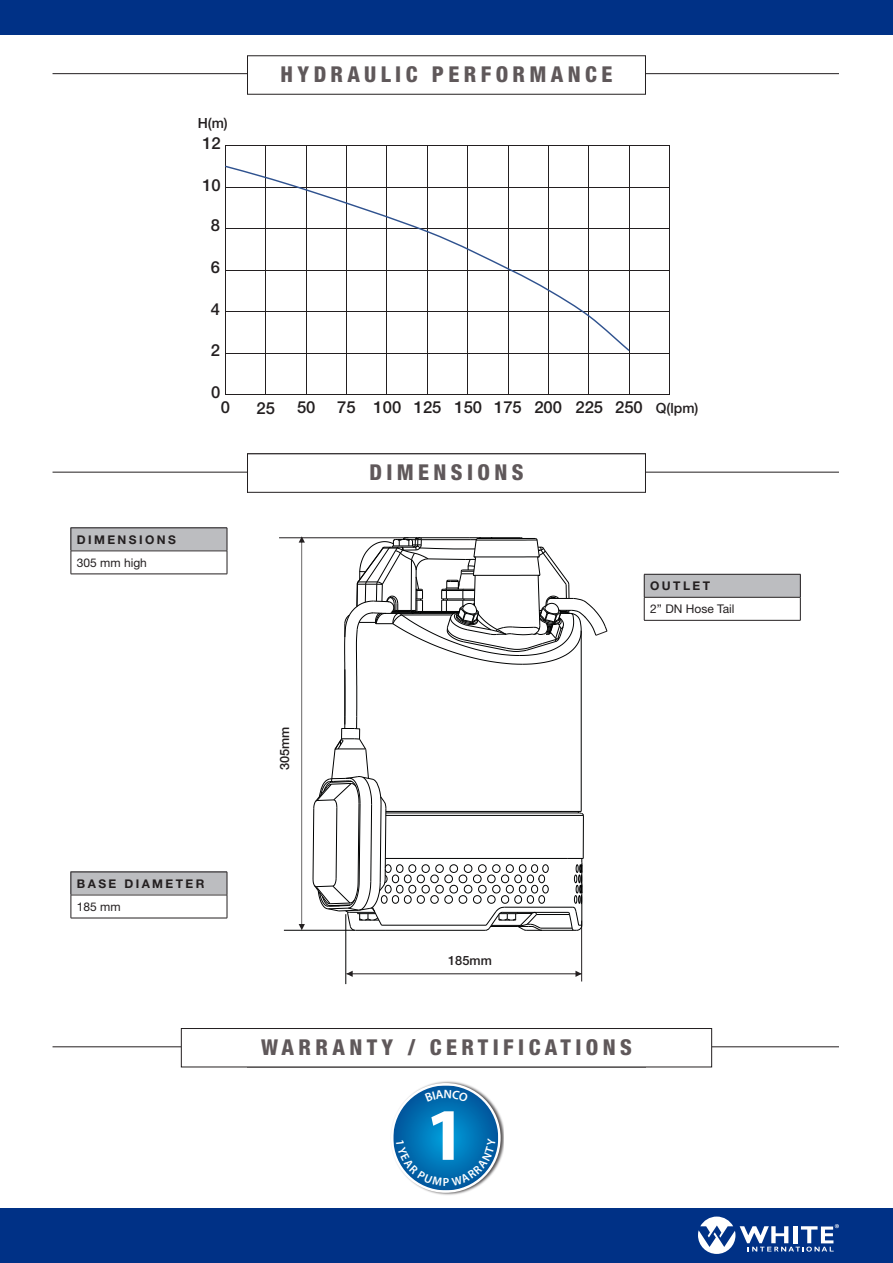
<style>
.page{position:relative;width:893px;height:1263px;background:#fff}
.page>*{position:absolute;margin:0;border:0;box-sizing:border-box;transform-origin:0 0}
.t1{font:700 74.7px "Myriad Pro";color:#fff}
.Page_Section_Header{font:800 condensed 21.9px "Helvetica Neue LT Std";letter-spacing:.2em;color:#5f585a}
.Page_Section_Header-2{font:italic 600 21.9px "Adobe Caslon Pro";letter-spacing:.215em;color:#5f585a}
.t2{font:500 16.65px "Helvetica Neue LT Std";color:#231f20}
.t3{font:500 13.95px "Helvetica Neue LT Std";color:#231f20}
.t4{font:500 12.75px "Helvetica Neue LT Std";color:#231f20}
.Bottom_Column_Header{font:700 12px "Helvetica Neue LT Std";letter-spacing:.2em;color:#231f20}
.Bottom_Column_Header-2{font:12px "Helvetica Neue LT Std";color:#231f20}
.t5{font:600 11.7px "Myriad Pro";color:#fff}
</style>
<div class="page">
<div style="left:0;top:0;width:893px;height:34px;background:#003186"></div>
<div style="left:0;top:1209px;width:893px;height:54px;background:#003186"></div>
<svg style="left:698px;top:1216px;width:141px;height:38px"></svg>
<img style="left:428px;top:1081px;width:76px;height:114px">
<hr style="left:53px;top:472px;width:786px;height:1px;background:#231f20">
<div style="left:247px;top:454px;width:398px;height:38px;background:#fff"></div>
<hr style="left:53px;top:73px;width:786px;height:1px;background:#231f20">
<div style="left:247px;top:56px;width:398px;height:38px;background:#fff"></div>
<hr style="left:53px;top:1046px;width:786px;height:1px;background:#231f20">
<div style="left:181px;top:1028px;width:531px;height:39px;background:#fff"></div>
<div style="left:181px;top:1028px;width:531px;height:39px;border:1px solid #231f20"></div>
<hr style="left:226px;top:145px;width:39px;height:1px;background:#231f20">
<hr style="left:266px;top:145px;width:40px;height:1px;background:#231f20">
<hr style="left:306px;top:145px;width:40px;height:1px;background:#231f20">
<hr style="left:347px;top:145px;width:39px;height:1px;background:#231f20">
<hr style="left:387px;top:145px;width:40px;height:1px;background:#231f20">
<hr style="left:428px;top:145px;width:39px;height:1px;background:#231f20">
<hr style="left:468px;top:145px;width:39px;height:1px;background:#231f20">
<hr style="left:508px;top:145px;width:40px;height:1px;background:#231f20">
<hr style="left:549px;top:145px;width:39px;height:1px;background:#231f20">
<hr style="left:589px;top:145px;width:40px;height:1px;background:#231f20">
<hr style="left:630px;top:145px;width:39px;height:1px;background:#231f20">
<hr style="left:225px;top:146px;width:1px;height:41px;background:#231f20">
<hr style="left:265px;top:146px;width:1px;height:41px;background:#231f20">
<hr style="left:306px;top:146px;width:1px;height:41px;background:#231f20">
<hr style="left:346px;top:146px;width:1px;height:41px;background:#231f20">
<hr style="left:386px;top:146px;width:1px;height:41px;background:#231f20">
<hr style="left:427px;top:146px;width:1px;height:41px;background:#231f20">
<hr style="left:467px;top:146px;width:1px;height:41px;background:#231f20">
<hr style="left:507px;top:146px;width:1px;height:41px;background:#231f20">
<hr style="left:548px;top:146px;width:1px;height:41px;background:#231f20">
<hr style="left:588px;top:146px;width:1px;height:41px;background:#231f20">
<hr style="left:629px;top:146px;width:1px;height:41px;background:#231f20">
<hr style="left:669px;top:146px;width:1px;height:41px;background:#231f20">
<hr style="left:630px;top:187px;width:39px;height:1px;background:#231f20">
<hr style="left:669px;top:188px;width:1px;height:40px;background:#231f20">
<hr style="left:630px;top:228px;width:39px;height:1px;background:#231f20">
<hr style="left:669px;top:229px;width:1px;height:41px;background:#231f20">
<hr style="left:630px;top:270px;width:39px;height:1px;background:#231f20">
<hr style="left:669px;top:271px;width:1px;height:40px;background:#231f20">
<hr style="left:630px;top:311px;width:39px;height:1px;background:#231f20">
<hr style="left:225px;top:312px;width:1px;height:41px;background:#231f20">
<hr style="left:265px;top:312px;width:1px;height:41px;background:#231f20">
<hr style="left:306px;top:312px;width:1px;height:41px;background:#231f20">
<hr style="left:346px;top:312px;width:1px;height:41px;background:#231f20">
<hr style="left:386px;top:312px;width:1px;height:41px;background:#231f20">
<hr style="left:427px;top:312px;width:1px;height:41px;background:#231f20">
<hr style="left:467px;top:312px;width:1px;height:41px;background:#231f20">
<hr style="left:507px;top:312px;width:1px;height:41px;background:#231f20">
<hr style="left:548px;top:312px;width:1px;height:41px;background:#231f20">
<hr style="left:588px;top:312px;width:1px;height:41px;background:#231f20">
<hr style="left:629px;top:312px;width:1px;height:41px;background:#231f20">
<hr style="left:669px;top:312px;width:1px;height:41px;background:#231f20">
<hr style="left:226px;top:353px;width:39px;height:1px;background:#231f20">
<hr style="left:266px;top:353px;width:40px;height:1px;background:#231f20">
<hr style="left:306px;top:353px;width:40px;height:1px;background:#231f20">
<hr style="left:347px;top:353px;width:39px;height:1px;background:#231f20">
<hr style="left:387px;top:353px;width:40px;height:1px;background:#231f20">
<hr style="left:428px;top:353px;width:39px;height:1px;background:#231f20">
<hr style="left:468px;top:353px;width:39px;height:1px;background:#231f20">
<hr style="left:508px;top:353px;width:40px;height:1px;background:#231f20">
<hr style="left:549px;top:353px;width:39px;height:1px;background:#231f20">
<hr style="left:589px;top:353px;width:40px;height:1px;background:#231f20">
<hr style="left:630px;top:353px;width:39px;height:1px;background:#231f20">
<hr style="left:225px;top:354px;width:1px;height:40px;background:#231f20">
<hr style="left:226px;top:394px;width:39px;height:1px;background:#231f20">
<hr style="left:265px;top:354px;width:1px;height:40px;background:#231f20">
<hr style="left:266px;top:394px;width:40px;height:1px;background:#231f20">
<hr style="left:306px;top:354px;width:1px;height:40px;background:#231f20">
<hr style="left:306px;top:394px;width:40px;height:1px;background:#231f20">
<hr style="left:346px;top:354px;width:1px;height:40px;background:#231f20">
<hr style="left:347px;top:394px;width:39px;height:1px;background:#231f20">
<hr style="left:386px;top:354px;width:1px;height:40px;background:#231f20">
<hr style="left:387px;top:394px;width:40px;height:1px;background:#231f20">
<hr style="left:427px;top:354px;width:1px;height:40px;background:#231f20">
<hr style="left:428px;top:394px;width:39px;height:1px;background:#231f20">
<hr style="left:467px;top:354px;width:1px;height:40px;background:#231f20">
<hr style="left:468px;top:394px;width:39px;height:1px;background:#231f20">
<hr style="left:507px;top:354px;width:1px;height:40px;background:#231f20">
<hr style="left:508px;top:394px;width:40px;height:1px;background:#231f20">
<hr style="left:548px;top:354px;width:1px;height:40px;background:#231f20">
<hr style="left:549px;top:394px;width:39px;height:1px;background:#231f20">
<hr style="left:588px;top:354px;width:1px;height:40px;background:#231f20">
<hr style="left:589px;top:394px;width:40px;height:1px;background:#231f20">
<hr style="left:629px;top:354px;width:1px;height:40px;background:#231f20">
<hr style="left:630px;top:394px;width:39px;height:1px;background:#231f20">
<hr style="left:669px;top:354px;width:1px;height:40px;background:#231f20">
<svg style="left:225px;top:165px;width:405px;height:187px"></svg>
<div style="left:71px;top:528px;width:156px;height:23px;background:#bcbdc0"></div>
<hr style="left:71px;top:528px;width:156px;height:1px;background:#231f20">
<hr style="left:71px;top:551px;width:156px;height:1px;background:#231f20">
<svg style="left:71px;top:528px;width:1px;height:46px"></svg>
<svg style="left:227px;top:528px;width:1px;height:46px"></svg>
<hr style="left:71px;top:574px;width:156px;height:1px;background:#231f20">
<div style="left:71px;top:872px;width:156px;height:23px;background:#bcbdc0"></div>
<hr style="left:71px;top:872px;width:156px;height:1px;background:#231f20">
<hr style="left:71px;top:895px;width:156px;height:1px;background:#231f20">
<svg style="left:71px;top:872px;width:1px;height:46px"></svg>
<svg style="left:227px;top:872px;width:1px;height:46px"></svg>
<hr style="left:71px;top:918px;width:156px;height:1px;background:#231f20">
<hr style="left:279px;top:537px;width:129px;height:1px;background:#231f20">
<svg style="left:299px;top:536px;width:6px;height:394px"></svg>
<hr style="left:346px;top:973px;width:236px;height:1px;background:#231f20">
<svg style="left:575px;top:971px;width:6px;height:6px"></svg>
<svg style="left:346px;top:971px;width:7px;height:6px"></svg>
<hr style="left:581px;top:920px;width:1px;height:61px;background:#231f20">
<hr style="left:284px;top:930px;width:71px;height:1px;background:#010202">
<hr style="left:345px;top:914px;width:1px;height:70px;background:#010202">
<svg style="left:312px;top:537px;width:296px;height:394px"></svg>
<div style="left:644px;top:574px;width:156px;height:23px;background:#bcbdc0"></div>
<hr style="left:644px;top:574px;width:156px;height:1px;background:#231f20">
<hr style="left:644px;top:597px;width:156px;height:1px;background:#231f20">
<svg style="left:644px;top:574px;width:1px;height:46px"></svg>
<svg style="left:800px;top:574px;width:1px;height:46px"></svg>
<hr style="left:644px;top:620px;width:156px;height:1px;background:#231f20">
<svg style="left:393px;top:1084px;width:106px;height:107px"></svg>
<p class="Bottom_Column_Header" style="left:77px;top:532px;width:100px">DIMENSIONS</p>
<p class="Bottom_Column_Header-2" style="left:77px;top:555px;width:72px">305 mm high</p>
<p class="Page_Section_Header" style="left:281px;top:60px;width:333px">HYDRAULIC PERFORMANCE</p>
<p class="t3" style="left:198px;top:115px;width:32px">H(m)</p>
<p class="t2" style="left:202px;top:133px;width:20px">12</p>
<p class="t2" style="left:202px;top:175px;width:20px">10</p>
<p class="t2" style="left:211px;top:215px;width:11px">8</p>
<p class="t2" style="left:211px;top:257px;width:11px">6</p>
<p class="t2" style="left:211px;top:299px;width:11px">4</p>
<p class="t2" style="left:211px;top:340px;width:11px">2</p>
<p class="t2" style="left:211px;top:382px;width:11px">0</p>
<p class="t2" style="left:221px;top:398px;width:11px">0</p>
<p class="t2" style="left:256px;top:398px;width:20px">25</p>
<p class="t2" style="left:297px;top:398px;width:20px">50</p>
<p class="t2" style="left:337px;top:398px;width:307px">75 100 125 150 175 200 225 250</p>
<p class="t3" style="left:656px;top:399px;width:44px">Q(lpm)</p>
<p class="Page_Section_Header" style="left:369px;top:458px;width:156px">DIMENSIONS</p>
<p class="Page_Section_Header-2" style="left:355px;top:460px;width:184px">PUMP CURVE</p>
<p class="Bottom_Column_Header" style="left:650px;top:578px;width:61px">OUTLET</p>
<p class="Bottom_Column_Header-2" style="left:650px;top:602px;width:86px">2” DN Hose Tail</p>
<p class="Bottom_Column_Header" style="left:77px;top:876px;width:129px">BASE DIAMETER</p>
<p class="Bottom_Column_Header-2" style="left:77px;top:899px;width:45px">185 mm</p>
<p class="t4" style="left:277px;top:770px;width:45px;rotate:-90deg">305mm</p>
<p class="t4" style="left:448px;top:953px;width:45px">185mm</p>
<p class="Page_Section_Header" style="left:261px;top:1033px;width:372px">WARRANTY / CERTIFICATIONS</p>
<p class="Page_Section_Header-2" style="left:355px;top:1034px;width:184px">PUMP CURVE</p>
<p class="t1" style="left:425px;top:1086px;width:43px">1</p>
<p class="t5" style="left:443px;top:1175px;width:8px">P</p>
</div>
